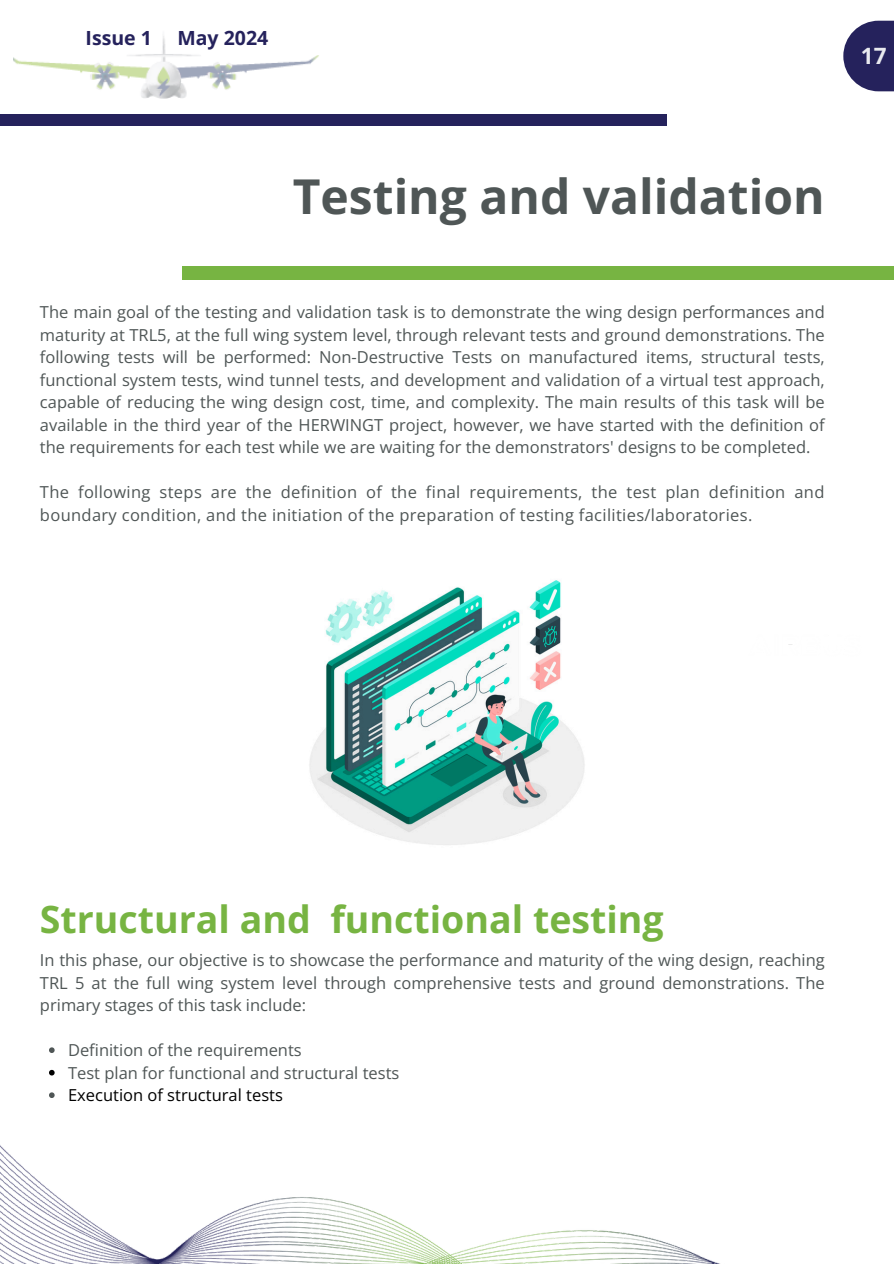
<style>
.page{position:relative;width:894px;height:1264px;background:#fff}
.page>*{position:absolute;margin:0;border:0;box-sizing:border-box;transform-origin:0 0}
.t1{font:700 48px "Open Sans";color:#4f5656}
.t2{font:700 37.5px "Open Sans";color:#77b442}
.t3{font:700 22.5px "Open Sans";color:#e9eaef}
.t4{font:700 19.5px "Open Sans";color:#25225c}
.t5{font:16.5px/22.5px "Open Sans";color:#4f5656;text-align:justify}
.t6{font:16.5px/22.5px "Open Sans";letter-spacing:.02em;color:#4f5656}
.t7{font:16.5px "Open Sans";color:#000}
</style>
<div class="page">
<img style="left:14px;top:36px;width:305px;height:63px">
<div style="left:0;top:114px;width:666px;height:12px;background:#25225c"></div>
<div style="left:182px;top:266px;width:711px;height:14px;background:#77b442"></div>
<svg style="left:843px;top:21px;width:50px;height:70px"></svg>
<img style="left:0;top:1145px;width:718px;height:118px">
<img style="left:309px;top:580px;width:276px;height:265px">
<svg style="left:49px;top:1047px;width:6px;height:5px"></svg>
<svg style="left:49px;top:1069px;width:6px;height:6px"></svg>
<svg style="left:49px;top:1092px;width:6px;height:5px"></svg>
<p class="t4" style="left:86px;top:24px;width:68px">Issue 1</p>
<p class="t4" style="left:177px;top:24px;width:92px">May 2024</p>
<p class="t3" style="left:860px;top:40px;width:27px">17</p>
<p class="t1" style="left:293px;top:163px;width:533px">Testing and validation</p>
<p class="t5" style="left:40px;top:300px;width:786px">The main goal of the testing and validation task is to demonstrate the wing design performances and maturity at TRL5, at the full wing system level, through relevant tests and ground demonstrations. The following tests will be performed: Non-Destructive Tests on manufactured items, structural tests, functional system tests, wind tunnel tests, and development and validation of a virtual test approach, capable of reducing the wing design cost, time, and complexity. The main results of this task will be available in the third year of the HERWINGT project, however, we have started with the definition of the requirements for each test while we are waiting for the demonstrators' designs to be completed.</p>
<h1 class="t6" style="left:40px;top:480px;width:785px">The following steps are the definition of the final requirements, the test plan definition and boundary condition, and the initiation of the preparation of testing facilities/laboratories.</h1>
<h2 class="t2" style="left:40px;top:892px;width:625px">Structural and functional testing</h2>
<p class="t5" style="left:40px;top:948px;width:786px">In this phase, our objective is to showcase the performance and maturity of the wing design, reaching TRL 5 at the full wing system level through comprehensive tests and ground demonstrations. The primary stages of this task include:</p>
<p class="t5" style="left:68px;top:1038px;width:235px">Definition of the requirements</p>
<p class="t5" style="left:68px;top:1061px;width:333px">Test plan for functional and structural tests</p>
<p class="t7" style="left:68px;top:1083px;width:216px">Execution of structural tests</p>
</div>
